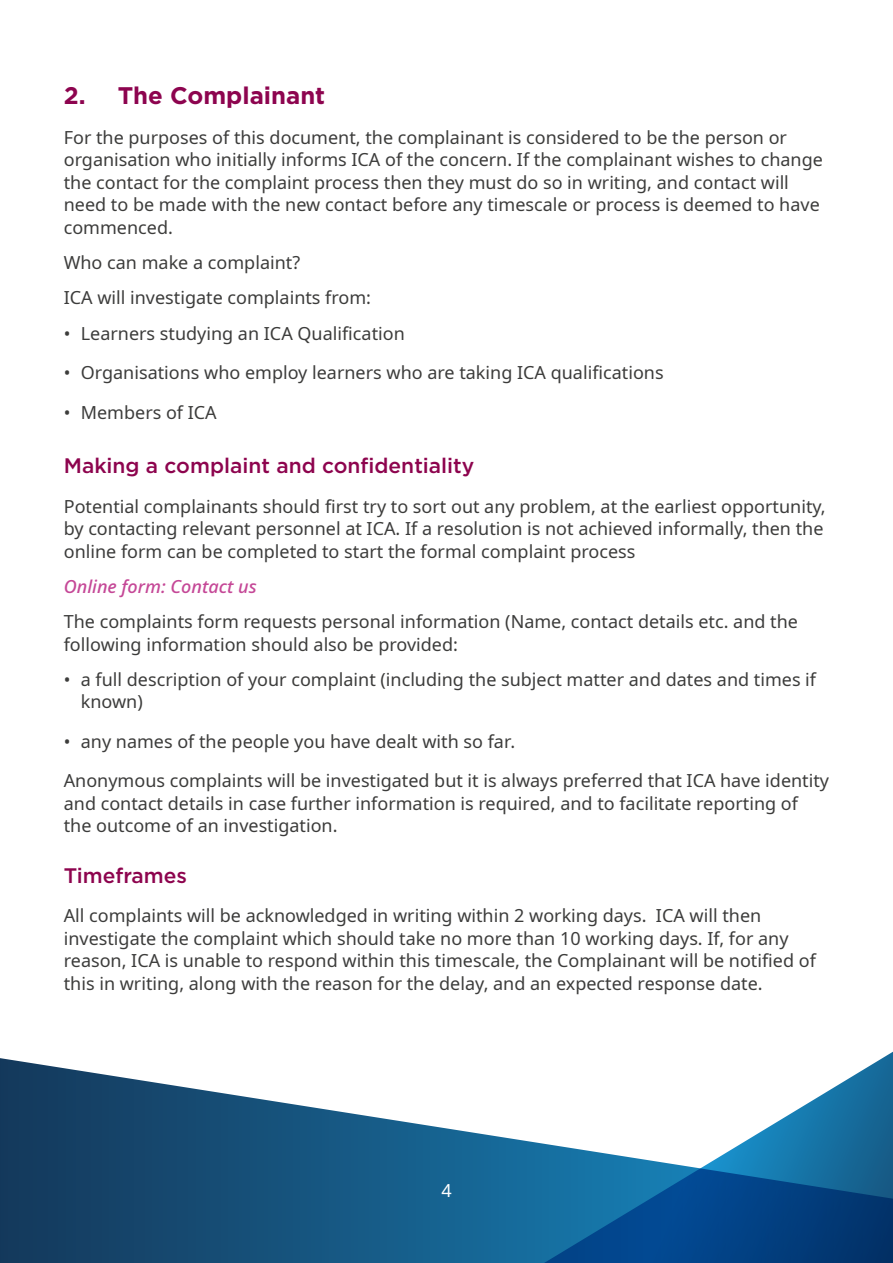
<style>
.page{position:relative;width:893px;height:1263px;background:#fff}
.page>*{position:absolute;margin:0;border:0;box-sizing:border-box;transform-origin:0 0}
.t1{font:700 24px "Gotham";color:#8d044f}
.t2{font:500 21px "Gotham";color:#8d044e}
.t3{font:18px/22.5px "Noto Sans";color:#3c3c3b}
.t4{font:italic 500 18px "Noto Sans";color:#c54897}
.t5{font:18px "Noto Sans";color:#fff}
</style>
<div class="page">
<svg style="left:0;top:1056px;width:893px;height:207px"></svg>
<h1 class="t1" style="left:64px;top:80px;width:263px">2. The Complainant</h1>
<p class="t3" style="left:64px;top:126px;width:761px">For the purposes of this document, the complainant is considered to be the person or organisation who initially informs ICA of the concern. If the complainant wishes to change the contact for the complaint process then they must do so in writing, and contact will need to be made with the new contact before any timescale or process is deemed to have commenced.</p>
<p class="t3" style="left:64px;top:245px;width:309px;line-height:35.2px">Who can make a complaint?<br>ICA will investigate complaints from:</p>
<p class="t3" style="left:64px;top:322px;width:343px">• Learners studying an ICA Qualification</p>
<p class="t3" style="left:64px;top:362px;width:601px">• Organisations who employ learners who are taking ICA qualifications</p>
<p class="t3" style="left:64px;top:401px;width:155px">• Members of ICA</p>
<p class="t2" style="left:64px;top:452px;width:412px">Making a complaint and confidentiality</p>
<p class="t3" style="left:64px;top:495px;width:763px">Potential complainants should first try to sort out any problem, at the earliest opportunity, by contacting relevant personnel at ICA. If a resolution is not achieved informally, then the online form can be completed to start the formal complaint process</p>
<p class="t4" style="left:64px;top:573px;width:194px">Online form: Contact us</p>
<p class="t3" style="left:64px;top:611px;width:736px">The complaints form requests personal information (Name, contact details etc. and the following information should also be provided:</p>
<p class="t3" style="left:81px;top:668px;width:737px;text-indent:-17px">• a full description of your complaint (including the subject matter and dates and times if known)</p>
<p class="t3" style="left:64px;top:722px;width:767px;line-height:39.5px">• any names of the people you have dealt with so far.<br>Anonymous complaints will be investigated but it is always preferred that ICA have identity</p>
<p class="t3" style="left:64px;top:793px;width:736px">and contact details in case further information is required, and to facilitate reporting of the outcome of an investigation.</p>
<p class="t2" style="left:64px;top:861px;width:125px">Timeframes</p>
<p class="t3" style="left:64px;top:905px;width:754px">All complaints will be acknowledged in writing within 2 working days. ICA will then investigate the complaint which should take no more than 10 working days. If, for any reason, ICA is unable to respond within this timescale, the Complainant will be notified of this in writing, along with the reason for the delay, and an expected response date.</p>
<p class="t5" style="left:441px;top:1178px;width:12px">4</p>
</div>
